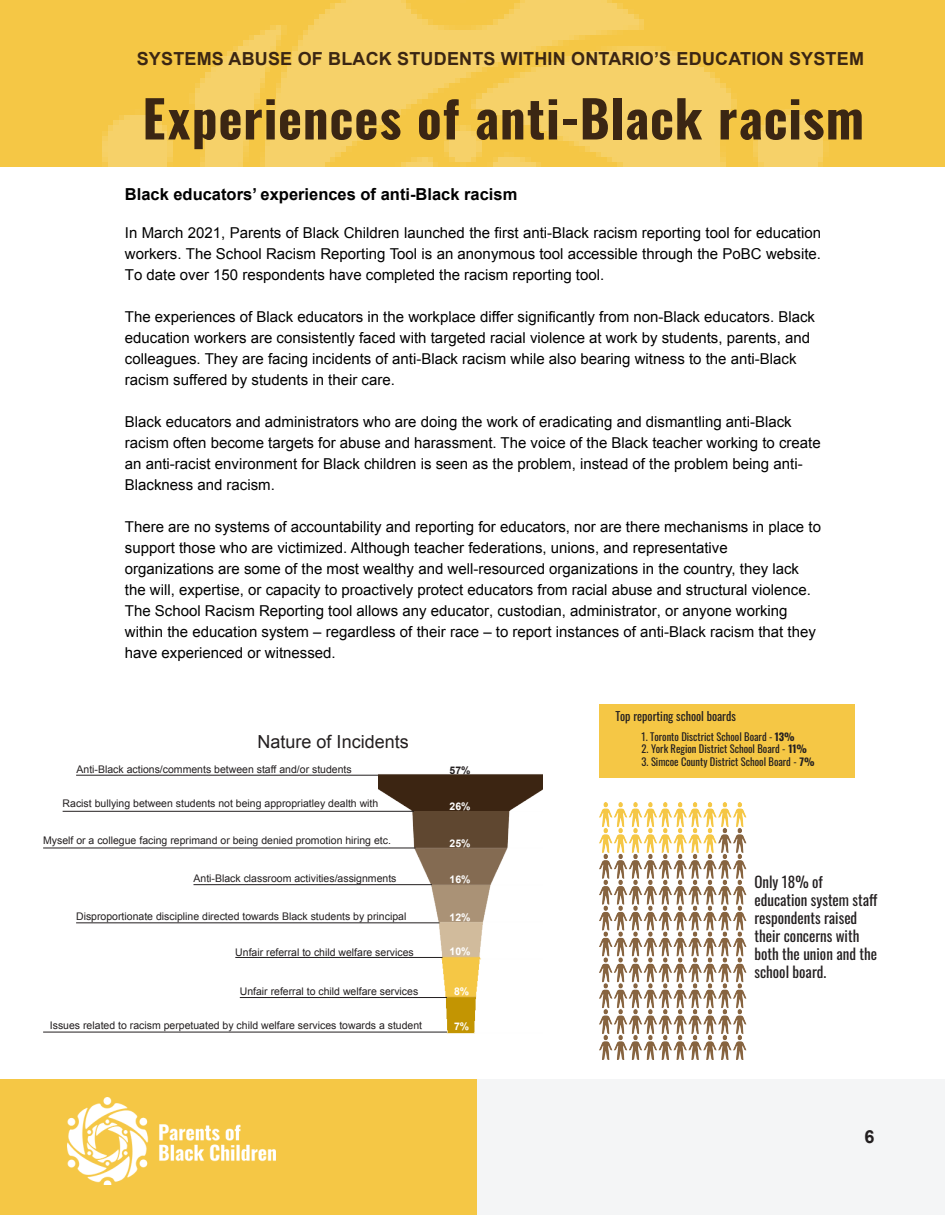
<style>
.page{position:relative;width:945px;height:1215px;background:#fff}
.page>*{position:absolute;margin:0;border:0;box-sizing:border-box;transform-origin:0 0}
.t1{font:700 51px "Oswald";letter-spacing:.02em;color:#3b2613}
.t2{font:700 18px "Arial";letter-spacing:.01em;color:#3b2613}
.t3{font:18px "Arial";color:#231f20}
.t4{font:700 18px "Arial";color:#231f20}
.t5{font:700 16.5px "Arial";color:#000}
.t6{font:15px/21px "Arial";color:#000}
.t7{font:15px/18px "Oswald";color:#231f20}
.t8{font:12px "Oswald";color:#231f20}
.t9{font:10.5px "Arial";color:#231f20}
.t10{font:10.5px "Oswald";color:#231f20}
.t11{font:700 10.5px "Arial";color:#fff}
.t12{font:700 10.5px "Arial";color:#231f20}
.s1{font-weight:700}
</style>
<div class="page">
<div style="left:477px;top:1080px;width:468px;height:135px;background:#f4f5f6"></div>
<div style="left:0;top:0;width:945px;height:167px;background:#f5c745"></div>
<div style="left:0;top:1080px;width:477px;height:135px;background:#f5c745"></div>
<img style="left:102px;top:0;width:721px;height:167px">
<img style="left:68px;top:1097px;width:208px;height:88px">
<div style="left:599px;top:705px;width:256px;height:72px;background:#f5c745"></div>
<img style="left:379px;top:774px;width:164px;height:260px">
<img style="left:599px;top:803px;width:148px;height:257px">
<div style="left:603px;top:708px;width:216px;height:65px;background:#f5c745"></div>
<hr style="left:43px;top:1032px;width:404px;height:1px;background:#231f20">
<hr style="left:240px;top:997px;width:207px;height:1px;background:#231f20">
<hr style="left:235px;top:957px;width:207px;height:1px;background:#231f20">
<hr style="left:76px;top:923px;width:364px;height:1px;background:#231f20">
<hr style="left:194px;top:884px;width:238px;height:1px;background:#231f20">
<hr style="left:43px;top:848px;width:373px;height:1px;background:#231f20">
<hr style="left:63px;top:811px;width:351px;height:1px;background:#231f20">
<hr style="left:76px;top:775px;width:302px;height:1px;background:#231f20">
<p class="t2" style="left:137px;top:47px;width:729px">SYSTEMS ABUSE OF BLACK STUDENTS WITHIN ONTARIO’S EDUCATION SYSTEM</p>
<h1 class="t1" style="left:142px;top:92px;width:723px">Experiences of anti-Black racism</h1>
<p class="t5" style="left:125px;top:184px;width:394px">Black educators’ experiences of anti-Black racism</p>
<p class="t6" style="left:125px;top:222px;width:698px;text-align:justify">In March 2021, Parents of Black Children launched the first anti-Black racism reporting tool for education workers. The School Racism Reporting Tool is an anonymous tool accessible through the PoBC website.<br>To date over 150 respondents have completed the racism reporting tool.</p>
<p class="t6" style="left:125px;top:306px;width:692px">The experiences of Black educators in the workplace differ significantly from non-Black educators. Black education workers are consistently faced with targeted racial violence at work by students, parents, and colleagues. They are facing incidents of anti-Black racism while also bearing witness to the anti-Black racism suffered by students in their care.</p>
<p class="t6" style="left:125px;top:411px;width:697px">Black educators and administrators who are doing the work of eradicating and dismantling anti-Black racism often become targets for abuse and harassment. The voice of the Black teacher working to create an anti-racist environment for Black children is seen as the problem, instead of the problem being anti-Blackness and racism.</p>
<p class="t6" style="left:125px;top:516px;width:698px">There are no systems of accountability and reporting for educators, nor are there mechanisms in place to support those who are victimized. Although teacher federations, unions, and representative<br>organizations are some of the most wealthy and well-resourced organizations in the country, they lack the will, expertise, or capacity to proactively protect educators from racial abuse and structural violence.<br>The School Racism Reporting tool allows any educator, custodian, administrator, or anyone working within the education system – regardless of their race – to report instances of anti-Black racism that they have experienced or witnessed.</p>
<p class="t3" style="left:258px;top:729px;width:153px">Nature of Incidents</p>
<p class="t9" style="left:76px;top:762px;width:277px">Anti-Black actions/comments between staff and/or students</p>
<p class="t9" style="left:63px;top:796px;width:317px">Racist bullying between students not being appropriatley dealth with</p>
<p class="t9" style="left:43px;top:833px;width:349px">Myself or a collegue facing reprimand or being denied promotion hiring etc.</p>
<p class="t9" style="left:194px;top:872px;width:205px">Anti-Black classroom activities/assignments</p>
<p class="t9" style="left:76px;top:910px;width:332px">Disproportionate discipline directed towards Black students by principal</p>
<p class="t9" style="left:235px;top:945px;width:180px">Unfair referral to child welfare services</p>
<p class="t9" style="left:240px;top:985px;width:180px">Unfair referral to child welfare services</p>
<p class="t9" style="left:50px;top:1018px;width:374px">Issues related to racism perpetuated by child welfare services towards a student</p>
<p class="t12" style="left:450px;top:764px;width:23px">57%</p>
<p class="t11" style="left:450px;top:799px;width:23px">26%</p>
<p class="t11" style="left:450px;top:836px;width:23px">25%</p>
<p class="t11" style="left:450px;top:873px;width:23px">16%</p>
<p class="t11" style="left:450px;top:911px;width:23px">12%</p>
<p class="t11" style="left:450px;top:945px;width:23px">10%</p>
<p class="t11" style="left:454px;top:984px;width:17px">8%</p>
<p class="t11" style="left:454px;top:1020px;width:17px">7%</p>
<p class="t8" style="left:615px;top:705px;width:122px">Top reporting school boards</p>
<p class="t10" style="left:642px;top:727px;width:155px">1. Toronto Disctrict School Board - <span class="s1">13%</span></p>
<p class="t10" style="left:642px;top:740px;width:167px">2. York Region District School Board - <span class="s1">11%</span></p>
<p class="t10" style="left:642px;top:752px;width:174px">3. Simcoe County District School Board - <span class="s1">7%</span></p>
<p class="t7" style="left:754px;top:872px;width:124px">Only 18% of education system staff respondents raised their concerns with both the union and the school board.</p>
<p class="t4" style="left:864px;top:1125px;width:12px">6</p>
</div>
